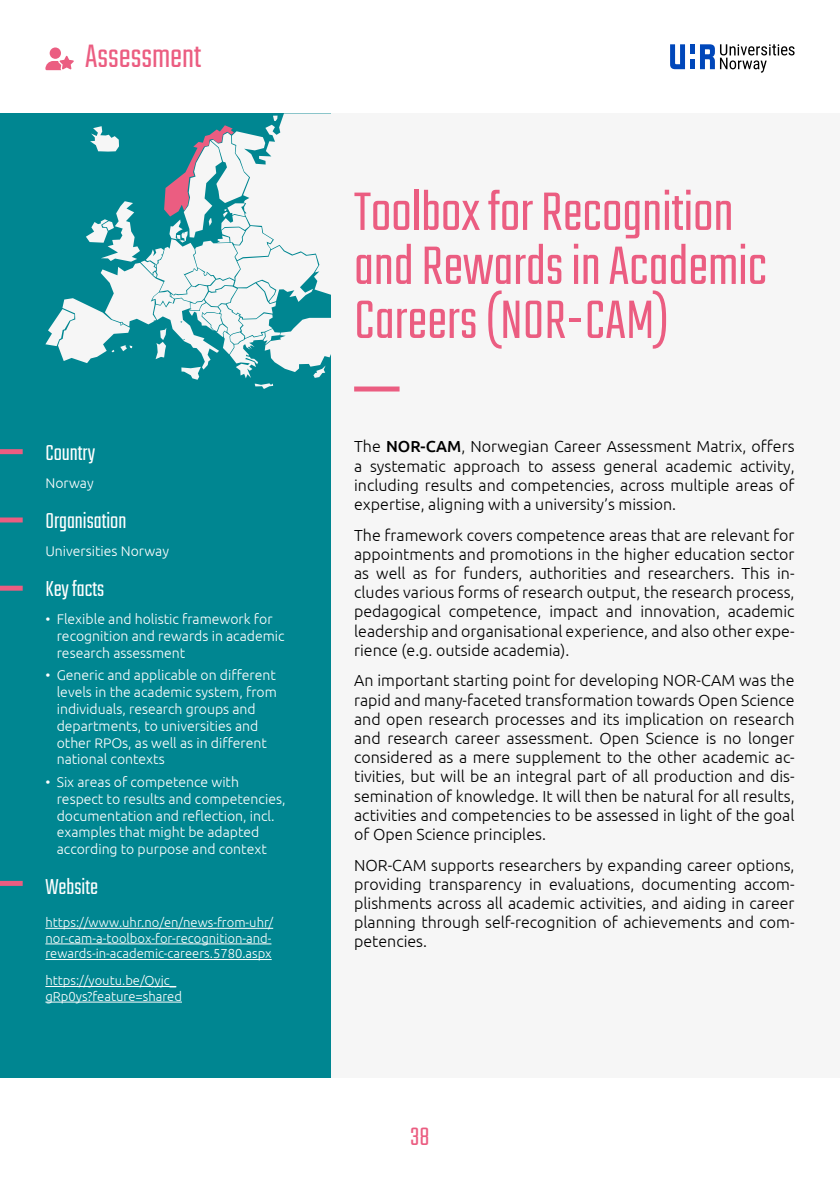
<style>
.page{position:relative;width:840px;height:1191px;background:#fff}
.page>*{position:absolute;margin:0;border:0;box-sizing:border-box;transform-origin:0 0}
.t1{font:300 60px/54px "Teko";color:#eb5d81}
.Top_page{font:300 36px "Teko";color:#eb5d81}
.t2{font:300 28px "Teko";color:#eb5d81}
.t3{font:300 24px "Teko";color:#fff}
.t4{font:300 16px/19.2px "Ubuntu";color:#000;text-align:justify}
.t5{font:300 14px/16.8px "Ubuntu";color:#fff}
.t6{font:300 13px/15.6px "Ubuntu";color:#fff}
.s1{font-weight:500}
</style>
<div class="page">
<div style="left:0;top:113px;width:331px;height:964px;background:#008691"></div>
<div style="left:331px;top:113px;width:508px;height:964px;background:#f6f6f6"></div>
<div style="left:0;top:449px;width:23px;height:5px;background:#eb5d81"></div>
<svg style="left:45px;top:113px;width:286px;height:276px"></svg>
<hr style="left:45px;top:928px;width:228px;height:1px;background:#fff">
<hr style="left:45px;top:943px;width:226px;height:1px;background:#fff">
<hr style="left:45px;top:959px;width:226px;height:1px;background:#fff">
<hr style="left:45px;top:986px;width:131px;height:1px;background:#fff">
<hr style="left:45px;top:1001px;width:137px;height:1px;background:#fff">
<div style="left:354px;top:386px;width:45px;height:5px;background:#eb5d81"></div>
<div style="left:0;top:517px;width:23px;height:5px;background:#eb5d81"></div>
<div style="left:0;top:881px;width:23px;height:5px;background:#eb5d81"></div>
<div style="left:50px;top:47px;width:11px;height:12px;background:#eb5d81;border-radius:50%"></div>
<svg style="left:45px;top:56px;width:29px;height:14px"></svg>
<svg style="left:670px;top:44px;width:14px;height:25px"></svg>
<div style="left:689px;top:44px;width:5px;height:10px;background:#0047ba"></div>
<div style="left:689px;top:59px;width:5px;height:10px;background:#0047ba"></div>
<svg style="left:700px;top:44px;width:94px;height:29px"></svg>
<div style="left:0;top:585px;width:23px;height:5px;background:#eb5d81"></div>
<p class="Top_page" style="left:85px;top:37px;width:118px">Assessment</p>
<p class="t3" style="left:45px;top:439px;width:51px">Country</p>
<p class="t5" style="left:45px;top:474px;width:50px">Norway</p>
<p class="t3" style="left:45px;top:508px;width:82px">Organisation</p>
<p class="t5" style="left:45px;top:542px;width:125px">Universities Norway</p>
<p class="t3" style="left:45px;top:576px;width:60px">Key facts</p>
<p class="t5" style="left:57px;top:610px;width:229px;text-indent:-11px">• Flexible and holistic framework for recognition and rewards in academic research assessment</p>
<p class="t5" style="left:57px;top:666px;width:221px;text-indent:-11px">• Generic and applicable on different levels in the academic system, from individuals, research groups and departments, to universities and other RPOs, as well as in different national contexts</p>
<p class="t5" style="left:57px;top:773px;width:230px;text-indent:-11px">• Six areas of competence with respect to results and competencies, documentation and reflection, incl. examples that might be adapted according to purpose and context</p>
<p class="t3" style="left:45px;top:874px;width:54px">Website</p>
<p class="t6" style="left:45px;top:914px;width:229px">https://www.uhr.no/en/news-from-uhr/ nor-cam-a-toolbox-for-recognition-and&shy;rewards-in-academic-careers.5780.aspx</p>
<p class="t6" style="left:45px;top:972px;width:138px">https://youtu.be/Qyjc_ gRp0ys?feature=shared</p>
<p class="t1" style="left:354px;top:189px;width:414px">Toolbox for Recognition and Rewards in Academic<br>Careers (NOR-CAM)</p>
<p class="t4" style="left:354px;top:437px;width:441px">The <span class="s1">NOR-CAM</span>, Norwegian Career Assessment Matrix, offers a systematic approach to assess general academic activity, including results and competencies, across multiple areas of expertise, aligning with a university’s mission.</p>
<p class="t4" style="left:354px;top:525px;width:441px">The framework covers competence areas that are relevant for appointments and promotions in the higher education sector as well as for funders, authorities and researchers. This in&shy;cludes various forms of research output, the research process, pedagogical competence, impact and innovation, academic leadership and organisational experience, and also other expe&shy;rience (e.g. outside academia).</p>
<p class="t4" style="left:354px;top:670px;width:441px">An important starting point for developing NOR-CAM was the rapid and many-faceted transformation towards Open Science and open research processes and its implication on research and research career assessment. Open Science is no longer considered as a mere supplement to the other academic ac&shy;tivities, but will be an integral part of all production and dis&shy;semination of knowledge. It will then be natural for all results, activities and competencies to be assessed in light of the goal of Open Science principles.</p>
<p class="t4" style="left:354px;top:855px;width:441px">NOR-CAM supports researchers by expanding career options, providing transparency in evaluations, documenting accom&shy;plishments across all academic activities, and aiding in career planning through self-recognition of achievements and com&shy;petencies.</p>
<h3 class="t2" style="left:410px;top:1122px;width:21px">38</h3>
</div>
